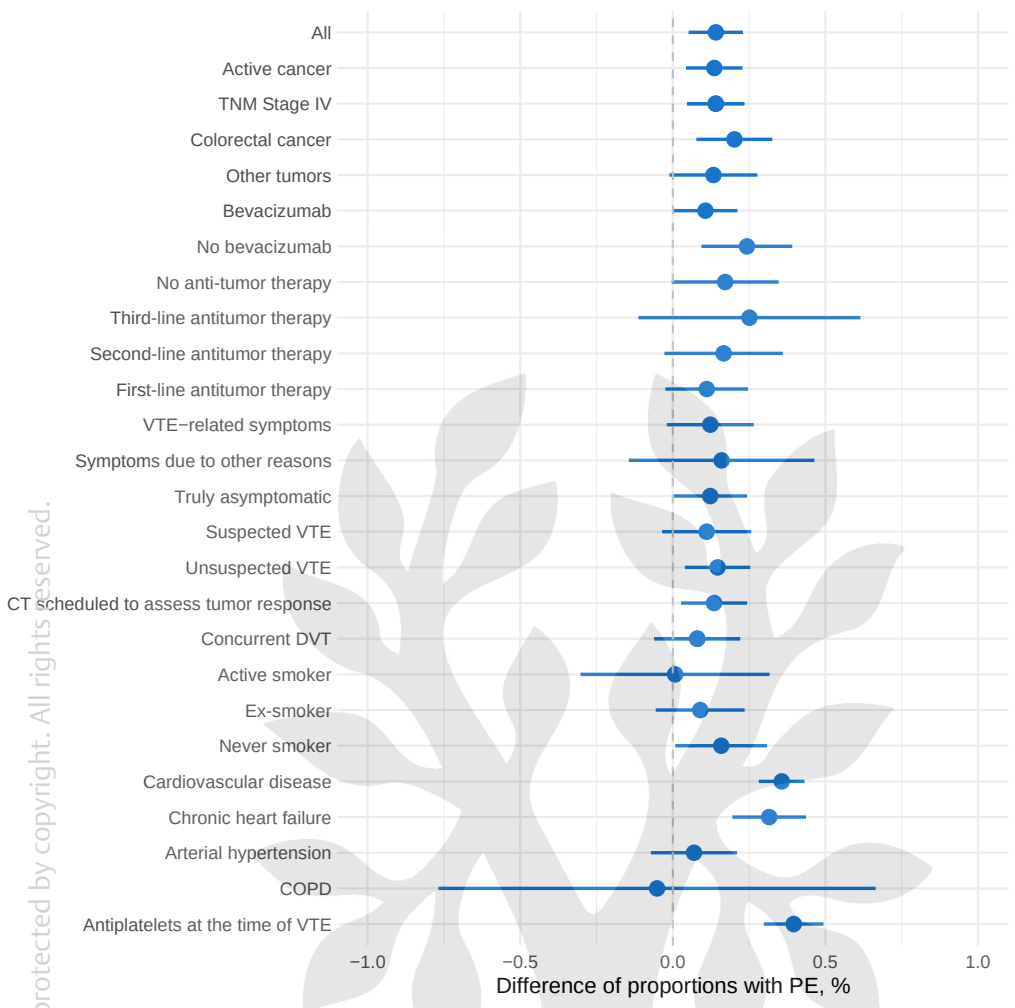
<style>
.page{position:relative;width:1015px;height:1008px;background:#fff}
.page>*{position:absolute;margin:0;border:0;box-sizing:border-box;transform-origin:0 0}
.t1{font:300 28px "Thieme Argo 2011";color:#d1d2d4}
.t2{font:22px "Liberation Sans";color:#000}
.t3{font:18px "Liberation Sans";color:#4d4d4d}
</style>
<div class="page">
<hr style="left:443px;top:11px;width:1px;height:934px;background:#ebebeb">
<hr style="left:596px;top:11px;width:1px;height:934px;background:#ebebeb">
<hr style="left:748px;top:11px;width:1px;height:934px;background:#ebebeb">
<hr style="left:901px;top:11px;width:1px;height:934px;background:#ebebeb">
<hr style="left:337px;top:210px;width:671px;height:2px;background:#ebebeb">
<hr style="left:337px;top:174px;width:671px;height:2px;background:#ebebeb">
<hr style="left:337px;top:138px;width:671px;height:2px;background:#ebebeb">
<hr style="left:337px;top:103px;width:671px;height:2px;background:#ebebeb">
<hr style="left:337px;top:67px;width:671px;height:2px;background:#ebebeb">
<hr style="left:337px;top:31px;width:671px;height:2px;background:#ebebeb">
<hr style="left:366px;top:11px;width:3px;height:934px;background:#ebebeb">
<hr style="left:519px;top:11px;width:2px;height:934px;background:#ebebeb">
<hr style="left:824px;top:11px;width:2px;height:934px;background:#ebebeb">
<hr style="left:977px;top:11px;width:2px;height:934px;background:#ebebeb">
<hr style="left:688px;top:31px;width:55px;height:3px;background:#1874cd">
<svg style="left:686px;top:66px;width:56px;height:4px"></svg>
<hr style="left:687px;top:102px;width:57px;height:3px;background:#1874cd">
<svg style="left:669px;top:173px;width:88px;height:4px"></svg>
<hr style="left:696px;top:138px;width:76px;height:3px;background:#1874cd">
<hr style="left:673px;top:209px;width:64px;height:3px;background:#1874cd">
<div style="left:707px;top:24px;width:17px;height:17px;background:#1874cd;border-radius:50%"></div>
<div style="left:706px;top:60px;width:16px;height:16px;background:#1874cd;border-radius:50%"></div>
<div style="left:707px;top:95px;width:17px;height:17px;background:#1874cd;border-radius:50%"></div>
<div style="left:705px;top:167px;width:17px;height:16px;background:#1874cd;border-radius:50%"></div>
<div style="left:726px;top:131px;width:17px;height:17px;background:#1874cd;border-radius:50%"></div>
<div style="left:697px;top:202px;width:17px;height:17px;background:#1874cd;border-radius:50%"></div>
<svg style="left:672px;top:11px;width:2px;height:221px"></svg>
<img style="left:250px;top:232px;width:758px;height:776px">
<p class="t3" style="left:311px;top:22px;width:22px">All</p>
<p class="t3" style="left:223px;top:58px;width:111px">Active cancer</p>
<p class="t3" style="left:218px;top:94px;width:115px">TNM Stage IV</p>
<p class="t3" style="left:190px;top:130px;width:143px">Colorectal cancer</p>
<p class="t3" style="left:226px;top:165px;width:107px">Other tumors</p>
<p class="t3" style="left:223px;top:201px;width:110px">Bevacizumab</p>
<p class="t3" style="left:197px;top:237px;width:136px">No bevacizumab</p>
<p class="t3" style="left:157px;top:272px;width:176px">No anti-tumor therapy</p>
<p class="t3" style="left:110px;top:308px;width:223px">Third-line antitumor therapy</p>
<p class="t3" style="left:90px;top:343px;width:243px">Second-line antitumor therapy</p>
<p class="t3" style="left:116px;top:379px;width:217px">First-line antitumor therapy</p>
<p class="t3" style="left:143px;top:415px;width:190px">VTE−related symptoms</p>
<p class="t3" style="left:75px;top:451px;width:258px">Symptoms due to other reasons</p>
<p class="t3" style="left:175px;top:486px;width:158px">Truly asymptomatic</p>
<h1 class="t1" style="left:21px;top:1002px;width:503px;rotate:-90deg">rotected by copyright. All rights reserved.</h1>
<p class="t3" style="left:206px;top:522px;width:127px">Suspected VTE</p>
<p class="t3" style="left:186px;top:558px;width:147px">Unsuspected VTE</p>
<p class="t3" style="left:7px;top:593px;width:326px">CT scheduled to assess tumor response</p>
<p class="t3" style="left:201px;top:629px;width:132px">Concurrent DVT</p>
<p class="t3" style="left:218px;top:665px;width:115px">Active smoker</p>
<p class="t3" style="left:245px;top:700px;width:88px">Ex-smoker</p>
<p class="t3" style="left:219px;top:736px;width:114px">Never smoker</p>
<p class="t3" style="left:143px;top:772px;width:190px">Cardiovascular disease</p>
<p class="t3" style="left:168px;top:807px;width:165px">Chronic heart failure</p>
<p class="t3" style="left:165px;top:843px;width:168px">Arterial hypertension</p>
<p class="t3" style="left:280px;top:878px;width:53px">COPD</p>
<p class="t3" style="left:83px;top:914px;width:250px">Antiplatelets at the time of VTE</p>
<p class="t3" style="left:350px;top:952px;width:37px">−1.0</p>
<p class="t3" style="left:502px;top:952px;width:37px">−0.5</p>
<p class="t3" style="left:660px;top:952px;width:27px">0.0</p>
<p class="t3" style="left:813px;top:952px;width:27px">0.5</p>
<p class="t3" style="left:965px;top:952px;width:27px">1.0</p>
<p class="t2" style="left:496px;top:973px;width:356px">Difference of proportions with PE, %</p>
</div>
